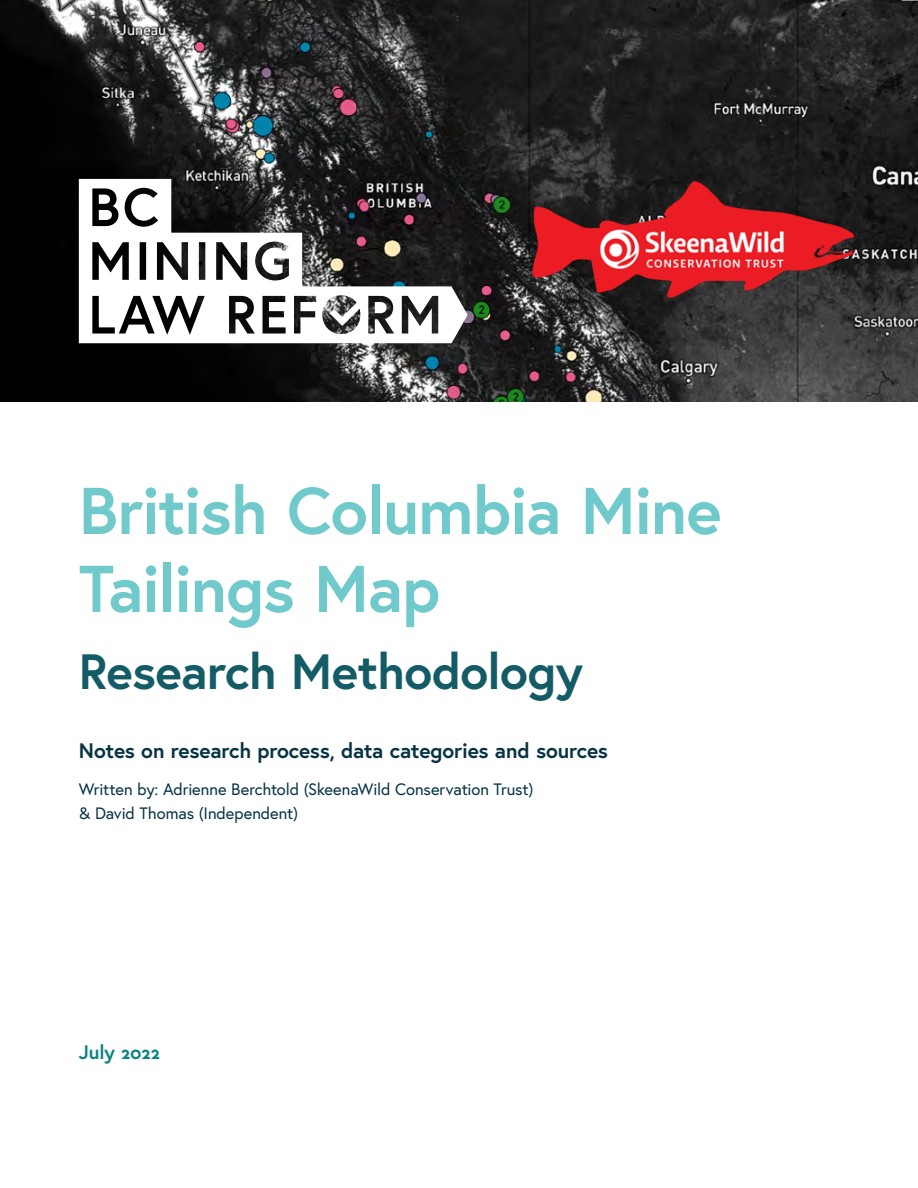
<style>
.page{position:relative;width:918px;height:1188px;background:#fff}
.page>*{position:absolute;margin:0;border:0;box-sizing:border-box;transform-origin:0 0}
.Front_cover_title{font:700 66px "Europa";letter-spacing:-.02em;color:#70cacb}
.t1{font:700 49.5px "Europa";letter-spacing:-.015em;color:#135b65}
.body{font:700 21px "Europa";letter-spacing:-.01em;color:#073444}
.t2{font:700 19.5px "Europa";letter-spacing:-.01em;color:#0b8482}
.body-2{font:16.5px/24px "Europa";letter-spacing:-.005em;color:#073444}
</style>
<div class="page">
<img style="left:0;top:0;width:918px;height:401px">
<svg style="left:79px;top:179px;width:389px;height:164px"></svg>
<img style="left:526px;top:179px;width:336px;height:120px">
<p class="Front_cover_title" style="left:79px;top:466px;width:644px">British Columbia Mine</p>
<p class="Front_cover_title" style="left:79px;top:544px;width:363px">Tailings Map</p>
<p class="t1" style="left:79px;top:638px;width:506px">Research Methodology</p>
<p class="body" style="left:79px;top:736px;width:531px">Notes on research process, data categories and sources</p>
<p class="body-2" style="left:79px;top:777px;width:456px">Written by: Adrienne Berchtold (SkeenaWild Conservation Trust) &amp; David Thomas (Independent)</p>
<p class="t2" style="left:79px;top:1039px;width:83px">July 2022</p>
</div>
